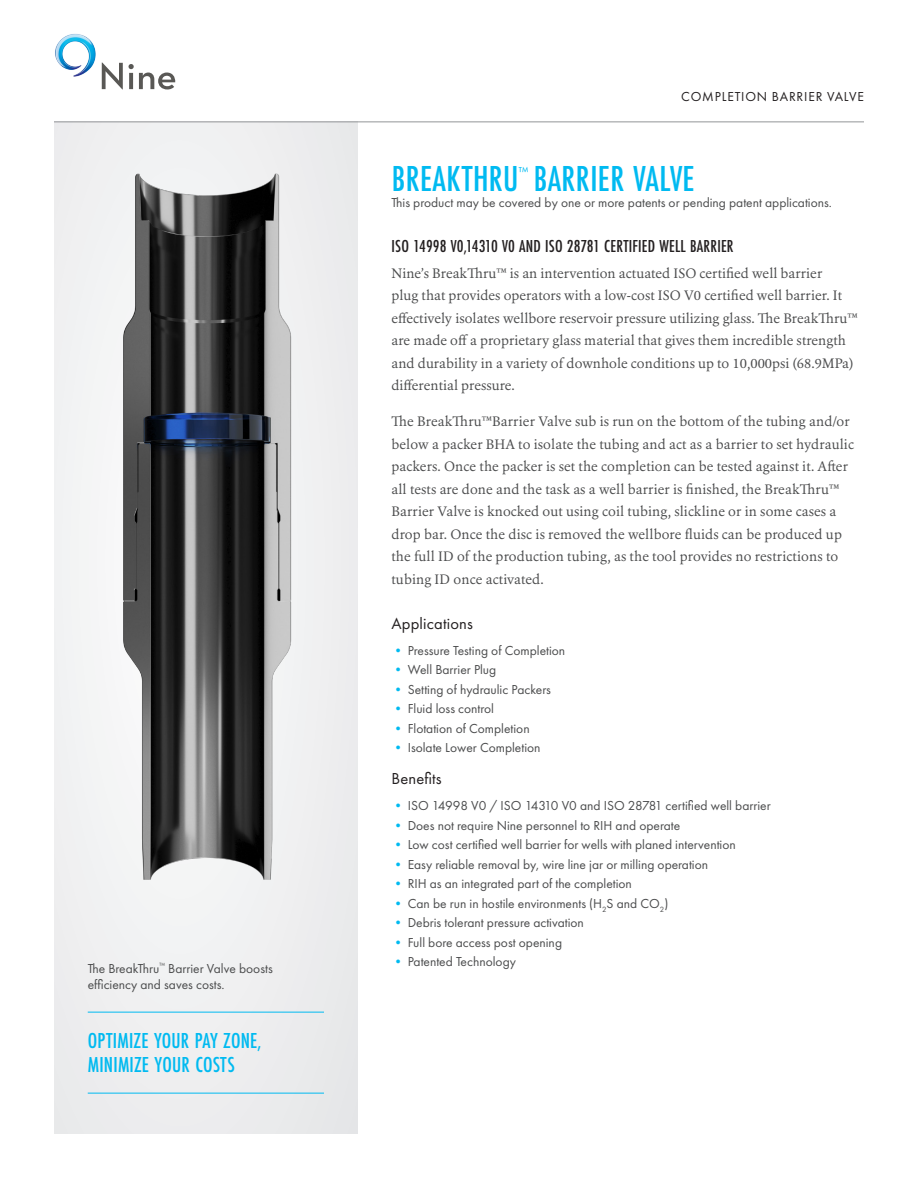
<style>
.page{position:relative;width:918px;height:1188px;background:#fff}
.page>*{position:absolute;margin:0;border:0;box-sizing:border-box;transform-origin:0 0}
.Header__25_24{font:500 37.5px "Futura PT Cond";letter-spacing:.01em;color:#00baf1}
.Header_3__16_18{font:500 22.5px/24px "Futura PT Cond";letter-spacing:.01em;color:#00baf1}
.Subhead{font:500 18px "Futura PT Cond";letter-spacing:.01em;color:#231f20}
.Subhead_Small{font:16.5px "Futura PT";letter-spacing:.01em;color:#231f20}
.Body_Copy{font:13.5px/22.5px "Erato";letter-spacing:.005em;color:#4b4c4d}
.Header__25_24-2{font:13.5px "Futura PT";color:#4b4c4d}
.Description__Futura{font:13.5px/16.5px "Futura PT";color:#4b4c4d}
.Category_Label{font:13.5px "Futura PT";letter-spacing:.06em;color:#231f20}
.Header__25_24-3{font:13.5px "Futura PT";color:#00baf1}
.s1{color:#00baf1}
</style>
<div class="page">
<div style="left:54px;top:122px;width:304px;height:1012px;background:#efeff0"></div>
<hr style="left:88px;top:1012px;width:236px;height:1px;background:#00baf1">
<hr style="left:88px;top:1093px;width:236px;height:1px;background:#00baf1">
<hr style="left:54px;top:121px;width:810px;height:1px;background:#939598">
<svg style="left:102px;top:63px;width:21px;height:26px"></svg>
<svg style="left:129px;top:64px;width:47px;height:25px"></svg>
<img style="left:55px;top:34px;width:41px;height:43px">
<img style="left:123px;top:173px;width:169px;height:707px">
<p class="Description__Futura" style="left:88px;top:960px;width:187px">The BreakThru<sup>™</sup> Barrier Valve boosts efficiency and saves costs.</p>
<p class="Header_3__16_18" style="left:88px;top:1028px;width:175px">OPTIMIZE YOUR PAY ZONE,<br>MINIMIZE YOUR COSTS</p>
<p class="Category_Label" style="left:681px;top:89px;width:184px">COMPLETION BARRIER VALVE</p>
<p class="Header__25_24" style="left:392px;top:156px;width:304px">BREAKTHRU BARRIER VALVE</p>
<p class="Header__25_24-3" style="left:519px;top:163px;width:11px">™</p>
<p class="Header__25_24-2" style="left:392px;top:195px;width:442px">This product may be covered by one or more patents or pending patent applications.</p>
<p class="Subhead" style="left:392px;top:235px;width:344px">ISO 14998 V0,14310 V0 AND ISO 28781 CERTIFIED WELL BARRIER</p>
<p class="Body_Copy" style="left:392px;top:262px;width:468px">Nine’s BreakThru™ is an intervention actuated ISO certified well barrier<br>plug that provides operators with a low-cost ISO V0 certified well barrier. It effectively isolates wellbore reservoir pressure utilizing glass. The BreakThru™ are made off a proprietary glass material that gives them incredible strength and durability in a variety of downhole conditions up to 10,000psi (68.9MPa) differential pressure.</p>
<p class="Body_Copy" style="left:392px;top:410px;width:464px">The BreakThru™Barrier Valve sub is run on the bottom of the tubing and/or below a packer BHA to isolate the tubing and act as a barrier to set hydraulic packers. Once the packer is set the completion can be tested against it. After all tests are done and the task as a well barrier is finished, the BreakThru™ Barrier Valve is knocked out using coil tubing, slickline or in some cases a drop bar. Once the disc is removed the wellbore fluids can be produced up the full ID of the production tubing, as the tool provides no restrictions to tubing ID once activated.</p>
<p class="Subhead_Small" style="left:392px;top:613px;width:83px">Applications</p>
<p class="Header__25_24-2" style="left:392px;top:642px;width:175px"><span class="s1">•</span> Pressure Testing of Completion</p>
<p class="Header__25_24-2" style="left:392px;top:662px;width:106px"><span class="s1">•</span> Well Barrier Plug</p>
<p class="Header__25_24-2" style="left:392px;top:681px;width:161px"><span class="s1">•</span> Setting of hydraulic Packers</p>
<p class="Header__25_24-2" style="left:392px;top:701px;width:104px"><span class="s1">•</span> Fluid loss control</p>
<p class="Header__25_24-2" style="left:392px;top:720px;width:140px"><span class="s1">•</span> Flotation of Completion</p>
<p class="Header__25_24-2" style="left:392px;top:740px;width:151px"><span class="s1">•</span> Isolate Lower Completion</p>
<p class="Subhead_Small" style="left:392px;top:769px;width:52px">Benefits</p>
<p class="Header__25_24-2" style="left:392px;top:798px;width:381px"><span class="s1">•</span> ISO 14998 V0 / ISO 14310 V0 and ISO 28781 certified well barrier</p>
<p class="Header__25_24-2" style="left:392px;top:817px;width:290px"><span class="s1">•</span> Does not require Nine personnel to RIH and operate</p>
<p class="Header__25_24-2" style="left:392px;top:837px;width:346px"><span class="s1">•</span> Low cost certified well barrier for wells with planed intervention</p>
<p class="Header__25_24-2" style="left:392px;top:856px;width:318px"><span class="s1">•</span> Easy reliable removal by, wire line jar or milling operation</p>
<p class="Header__25_24-2" style="left:392px;top:876px;width:242px"><span class="s1">•</span> RIH as an integrated part of the completion</p>
<p class="Header__25_24-2" style="left:392px;top:895px;width:278px"><span class="s1">•</span> Can be run in hostile environments (H<sub>2</sub>S and CO<sub>2</sub>)</p>
<p class="Header__25_24-2" style="left:392px;top:915px;width:194px"><span class="s1">•</span> Debris tolerant pressure activation</p>
<p class="Header__25_24-2" style="left:392px;top:934px;width:172px"><span class="s1">•</span> Full bore access post opening</p>
<p class="Header__25_24-2" style="left:392px;top:954px;width:126px"><span class="s1">•</span> Patented Technology</p>
</div>
